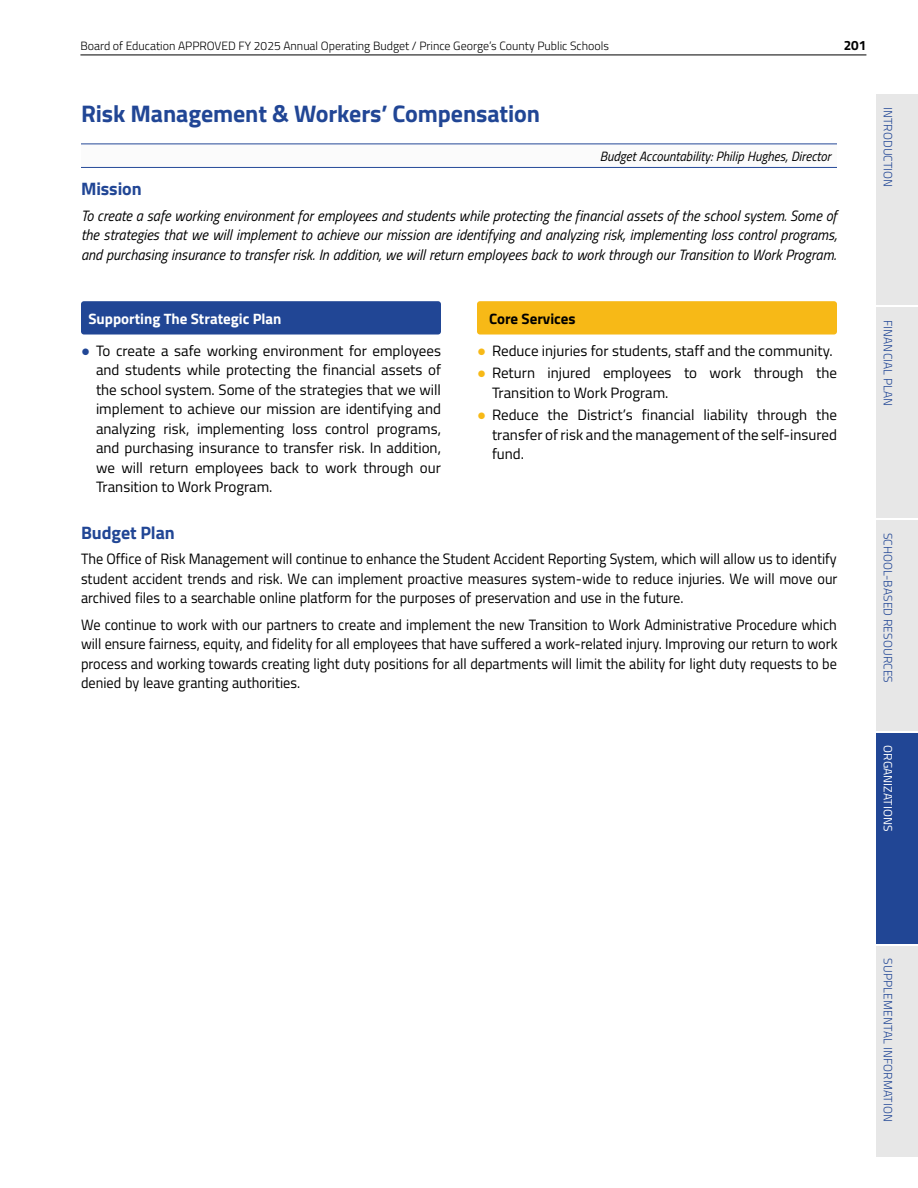
<style>
.page{position:relative;width:918px;height:1188px;background:#fff}
.page>*{position:absolute;margin:0;border:0;box-sizing:border-box;transform-origin:0 0}
.Heading_1{font:700 24px "Titillium Web";letter-spacing:-.005em;color:#214695}
.Heading_3_No_Spacing{font:700 18px "Titillium Web";letter-spacing:-.005em;color:#214695}
.Heading_3{font:700 18px "Titillium Web";letter-spacing:-.005em;color:#214695}
.Body{font:15px/19.5px "Titillium Web";color:#000;text-align:justify;scale:.95 1}
.Body-2{font:15px/19.5px "Titillium Web";color:#000;text-align:justify}
.Body-3{font:italic 15px/19.5px "Titillium Web";color:#000;text-align:justify;scale:.95 1}
.t1{font:700 15px "Titillium Web";color:#fff}
.t2{font:700 15px "Titillium Web";color:#000}
.t3{font:italic 13.5px "Titillium Web";color:#000;scale:.95 1}
.t4{font:700 13.5px "Titillium Web";color:#000}
.t5{font:300 12px "Titillium Web";color:#000}
.t6{font:300 12px "Titillium Web";letter-spacing:.01em;color:#214695}
.t7{font:12px "Titillium Web";color:#fff}
.s1{font-family:"Times New Roman";color:#214695}
.s2{font-family:"Times New Roman";color:#f7b917}
</style>
<div class="page">
<div style="left:876px;top:307px;width:42px;height:211px;background:#e7e7e7"></div>
<div style="left:876px;top:520px;width:42px;height:211px;background:#e7e7e7"></div>
<div style="left:876px;top:94px;width:42px;height:211px;background:#e7e7e7"></div>
<div style="left:876px;top:733px;width:42px;height:211px;background:#214695"></div>
<div style="left:876px;top:946px;width:42px;height:210px;background:#e7e7e7"></div>
<hr style="left:80px;top:55px;width:786px;height:1px;background:#000">
<div style="left:81px;top:301px;width:360px;height:34px;background:#214695;border-radius:3px"></div>
<div style="left:477px;top:301px;width:360px;height:34px;background:#f7b917;border-radius:3px"></div>
<div style="left:81px;top:145px;width:756px;height:21px;background:#fbfbfb"></div>
<hr style="left:81px;top:167px;width:756px;height:1px;background:#214695">
<hr style="left:81px;top:144px;width:756px;height:1px;background:#214695">
<p class="t5" style="left:80px;top:37px;width:530px">Board of Education APPROVED FY 2025 Annual Operating Budget / Prince George’s County Public Schools</p>
<p class="t4" style="left:844px;top:35px;width:24px">201</p>
<p class="Heading_1" style="left:81px;top:95px;width:461px">Risk Management &amp; Workers’ Compensation</p>
<p class="t3" style="left:600px;top:146px;width:245px">Budget Accountability: Philip Hughes, Director</p>
<p class="Heading_3" style="left:81px;top:175px;width:62px">Mission</p>
<p class="Body-3" style="left:81px;top:205px;width:797px">To create a safe working environment for employees and students while protecting the financial assets of the school system. Some of the strategies that we will implement to achieve our mission are identifying and analyzing risk, implementing loss control programs, and purchasing insurance to transfer risk. In addition, we will return employees back to work through our Transition to Work Program.</p>
<p class="t1" style="left:88px;top:307px;width:195px">Supporting The Strategic Plan</p>
<p class="Body-2" style="left:96px;top:340px;width:347px;text-indent:-15px"><span class="s1">●</span> To create a safe working environment for employees and students while protecting the financial assets of the school system. Some of the strategies that we will implement to achieve our mission are identifying and analyzing risk, implementing loss control programs, and purchasing insurance to transfer risk. In addition, we will return employees back to work through our Transition to Work Program.</p>
<p class="t2" style="left:489px;top:307px;width:88px">Core Services</p>
<p class="Body-2" style="left:477px;top:340px;width:357px"><span class="s2">●</span> Reduce injuries for students, staff and the community.</p>
<p class="Body-2" style="left:492px;top:362px;width:346px;text-indent:-15px"><span class="s2">●</span> Return injured employees to work through the<br>Transition to Work Program.</p>
<p class="Body-2" style="left:492px;top:404px;width:347px;text-indent:-15px"><span class="s2">●</span> Reduce the District’s financial liability through the transfer of risk and the management of the self-insured fund.</p>
<p class="Heading_3_No_Spacing" style="left:81px;top:519px;width:95px">Budget Plan</p>
<p class="Body" style="left:81px;top:549px;width:798px">The Office of Risk Management will continue to enhance the Student Accident Reporting System, which will allow us to identify student accident trends and risk. We can implement proactive measures system-wide to reduce injuries. We will move our archived files to a searchable online platform for the purposes of preservation and use in the future.</p>
<p class="Body" style="left:81px;top:614px;width:798px">We continue to work with our partners to create and implement the new Transition to Work Administrative Procedure which will ensure fairness, equity, and fidelity for all employees that have suffered a work-related injury. Improving our return to work process and working towards creating light duty positions for all departments will limit the ability for light duty requests to be denied by leave granting authorities.</p>
<p class="t6" style="left:897px;top:107px;width:82px;rotate:90deg">INTRODUCTION</p>
<p class="t6" style="left:897px;top:320px;width:88px;rotate:90deg">FINANCIAL PLAN</p>
<p class="t6" style="left:897px;top:533px;width:152px;rotate:90deg">SCHOOL-BASED RESOURCES</p>
<p class="t7" style="left:897px;top:745px;width:87px;rotate:90deg">ORGANIZATIONS</p>
<p class="t6" style="left:897px;top:958px;width:165px;rotate:90deg">SUPPLEMENTAL INFORMATION</p>
</div>
